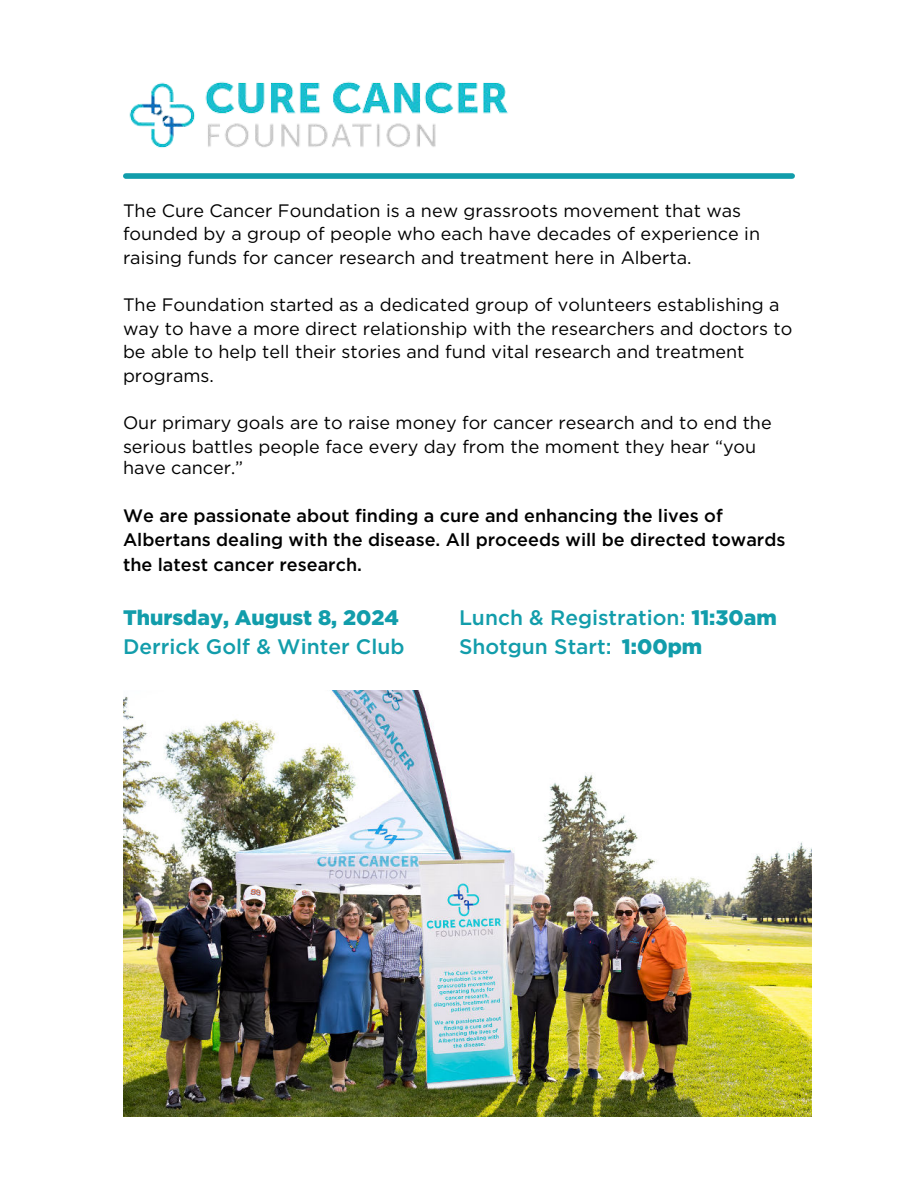
<style>
.page{position:relative;width:918px;height:1188px;background:#fff}
.page>*{position:absolute;margin:0;border:0;box-sizing:border-box;transform-origin:0 0}
.t1{font:500 21px/29.2px "Gotham";color:#129dab}
.t2{font:900 21px "Gotham";color:#129dab}
.t3{font:18px/23.7px "Gotham";color:#000}
.t4{font:500 18px/24.8px "Gotham";color:#000}
.s1{font-family:"Minion Pro"}
.s2{font-weight:900}
</style>
<div class="page">
<div style="left:126px;top:173px;width:666px;height:6px;background:#129dab"></div>
<img style="left:123px;top:81px;width:409px;height:98px">
<img style="left:123px;top:691px;width:689px;height:425px">
<p class="t3" style="left:123px;top:198px;width:639px">The Cure Cancer Foundation is a new grassroots movement that was founded by a group of people who each have decades of experience in raising funds for cancer research and treatment here in Alberta.</p>
<p class="t3" style="left:123px;top:292px;width:671px">The Foundation started as a dedicated group of volunteers establishing a way to have a more direct relationship with the researchers and doctors to be able to help tell their stories and fund vital research and treatment programs.</p>
<p class="t3" style="left:123px;top:411px;width:650px">Our primary goals are to raise money for cancer research and to end the serious battles people face every day from the moment they hear “you</p>
<p class="t3" style="left:123px;top:456px;width:122px">have cancer<span class="s1">.</span>”</p>
<p class="t4" style="left:123px;top:503px;width:664px">We are passionate about finding a cure and enhancing the lives of<br>Albertans dealing with the disease. All proceeds will be directed towards the latest cancer research.</p>
<p class="t2" style="left:123px;top:606px;width:278px">Thursday, August 8, 2024</p>
<p class="t1" style="left:123px;top:632px;width:283px">Derrick Golf &amp; Winter Club</p>
<p class="t1" style="left:459px;top:603px;width:319px">Lunch &amp; Registration: <span class="s2">11:30am<br></span>Shotgun Start:</p>
<p class="t2" style="left:622px;top:635px;width:82px">1:00pm</p>
</div>
